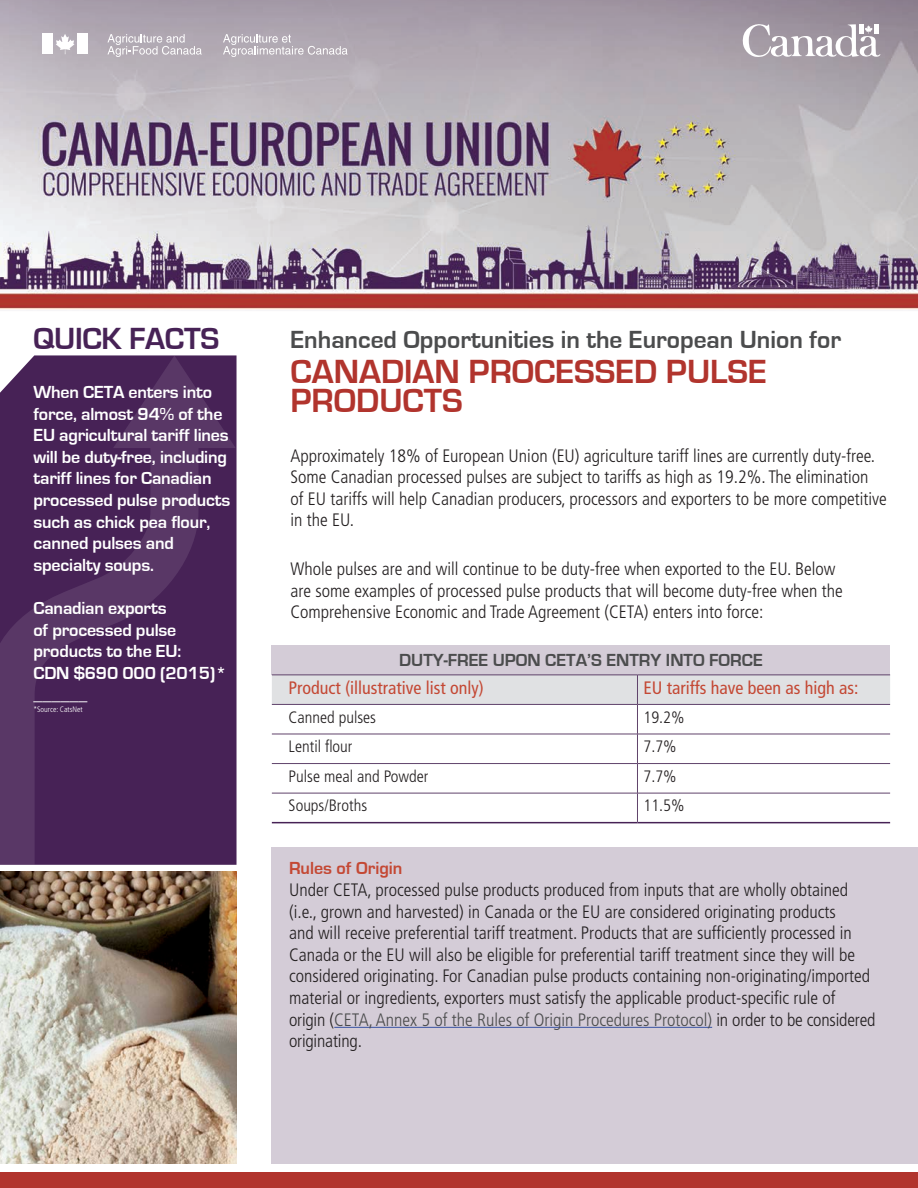
<style>
.page{position:relative;width:918px;height:1188px;background:#fff}
.page>*{position:absolute;margin:0;border:0;box-sizing:border-box;transform-origin:0 0}
.big_title{font:700 34.5px/28.5px "Eurostile";color:#b1342d}
.t1{font:700 31.5px "Eurostile";letter-spacing:-.01em;color:#472256}
.big_title-2{font:700 25.5px "Eurostile";color:#4b4c4d}
.bullet{font:300 condensed 18px/21.6px "Frutiger";color:#231f20}
.texte{font:300 condensed 18px/21.6px "Frutiger";color:#231f20}
.texte_blanc_quick_fa{font:700 18px/21.6px "Eurostile";letter-spacing:-.01em;color:#fff}
.texte-2{font:condensed 18px "Frutiger";color:#c44834}
.texte-3{font:700 18px "Eurostile";color:#4b4c4d}
.sous-titre_rouge_bul{font:700 18px "Eurostile";color:#c44834}
.texte_blanc_quick_fa-2{font:300 condensed 18px "Frutiger";color:#fff}
.texte-4{font:300 condensed 16.5px "Frutiger";color:#231f20}
.texte-5{font:300 condensed 7.8px "Frutiger";color:#fff}
.s1{color:#4b4c4d}
</style>
<div class="page">
<img style="left:0;top:0;width:918px;height:1173px">
<svg style="left:56px;top:34px;width:19px;height:20px"></svg>
<div style="left:42px;top:34px;width:11px;height:20px;background:#fff"></div>
<div style="left:78px;top:34px;width:10px;height:20px;background:#fff"></div>
<svg style="left:107px;top:34px;width:95px;height:23px;background:#c1bbc3"></svg>
<svg style="left:223px;top:34px;width:125px;height:23px;background:#bfb8c0"></svg>
<svg style="left:743px;top:23px;width:137px;height:35px"></svg>
<div style="left:272px;top:847px;width:646px;height:317px;background:#d4ccd7"></div>
<img style="left:0;top:872px;width:237px;height:292px">
<div style="left:0;top:1173px;width:918px;height:15px;background:#b1342d"></div>
<svg style="left:0;top:355px;width:236px;height:510px;background:#4c285a"></svg>
<div style="left:272px;top:645px;width:618px;height:30px;background:#d4ccd7"></div>
<svg style="left:272px;top:675px;width:618px;height:147px"></svg>
<hr style="left:272px;top:822px;width:365px;height:1px;background:#472256">
<hr style="left:637px;top:822px;width:253px;height:1px;background:#472256">
<hr style="left:334px;top:1027px;width:378px;height:1px;background:#3853a3">
<p class="t1" style="left:33px;top:322px;width:187px">QUICK FACTS</p>
<p class="texte_blanc_quick_fa" style="left:33px;top:382px;width:198px">When CETA enters into force, almost 94% of the<br>EU agricultural tariff lines will be duty-free, including tariff lines for Canadian processed pulse products such as chick pea flour, canned pulses and specialty soups.</p>
<p class="texte_blanc_quick_fa" style="left:33px;top:598px;width:195px">Canadian exports<br>of processed pulse products to the EU:<br>CDN $690 000 (2015)*</p>
<p class="texte_blanc_quick_fa-2" style="left:33px;top:684px;width:55px">______</p>
<p class="texte-5" style="left:33px;top:705px;width:51px">*Source: CatsNet</p>
<p class="big_title-2" style="left:291px;top:326px;width:552px">Enhanced Opportunities in the European Union for</p>
<p class="big_title" style="left:291px;top:358px;width:478px">CANADIAN PROCESSED PULSE<br>PRODUCTS</p>
<p class="texte" style="left:291px;top:445px;width:598px">Approximately 18% of European Union (EU) agriculture tariff lines are currently duty-free.<br>Some Canadian processed pulses are subject to tariffs as high as 19.2%. The elimination<br>of EU tariffs will help Canadian producers, processors and exporters to be more competitive in the EU.</p>
<p class="texte" style="left:291px;top:558px;width:554px">Whole pulses are and will continue to be duty-free when exported to the EU. Below are some examples of processed pulse products that will become duty-free when the<br>Comprehensive Economic and Trade Agreement (CETA) enters into force:</p>
<p class="texte-3" style="left:399px;top:650px;width:365px">DUTY-FREE UPON CETA’S ENTRY INTO FORCE</p>
<p class="texte-2" style="left:289px;top:678px;width:197px">Product (illustrative list only)</p>
<p class="texte-2" style="left:643px;top:678px;width:216px">EU tariffs have been as high as:</p>
<p class="texte-4" style="left:289px;top:708px;width:89px">Canned pulses</p>
<p class="texte-4" style="left:643px;top:708px;width:43px">19.2%</p>
<p class="texte-4" style="left:289px;top:737px;width:65px">Lentil flour</p>
<p class="texte-4" style="left:643px;top:737px;width:35px">7.7%</p>
<p class="texte-4" style="left:289px;top:767px;width:141px">Pulse meal and Powder</p>
<p class="texte-4" style="left:643px;top:767px;width:35px">7.7%</p>
<p class="texte-4" style="left:289px;top:796px;width:80px">Soups/Broths</p>
<p class="texte-4" style="left:643px;top:796px;width:43px">11.5%</p>
<p class="sous-titre_rouge_bul" style="left:289px;top:859px;width:115px">Rules of Origin</p>
<p class="bullet" style="left:289px;top:879px;width:588px">Under CETA, processed pulse products produced from inputs that are wholly obtained (i.e., grown and harvested) in Canada or the EU are considered originating products<br>and will receive preferential tariff treatment. Products that are sufficiently processed in Canada or the EU will also be eligible for preferential tariff treatment since they will be considered originating. For Canadian pulse products containing non-originating/imported material or ingredients, exporters must satisfy the applicable product-specific rule of origin (<span class="s1">CETA, Annex 5 of the Rules of Origin Procedures Protocol)</span> in order to be considered originating.</p>
</div>
